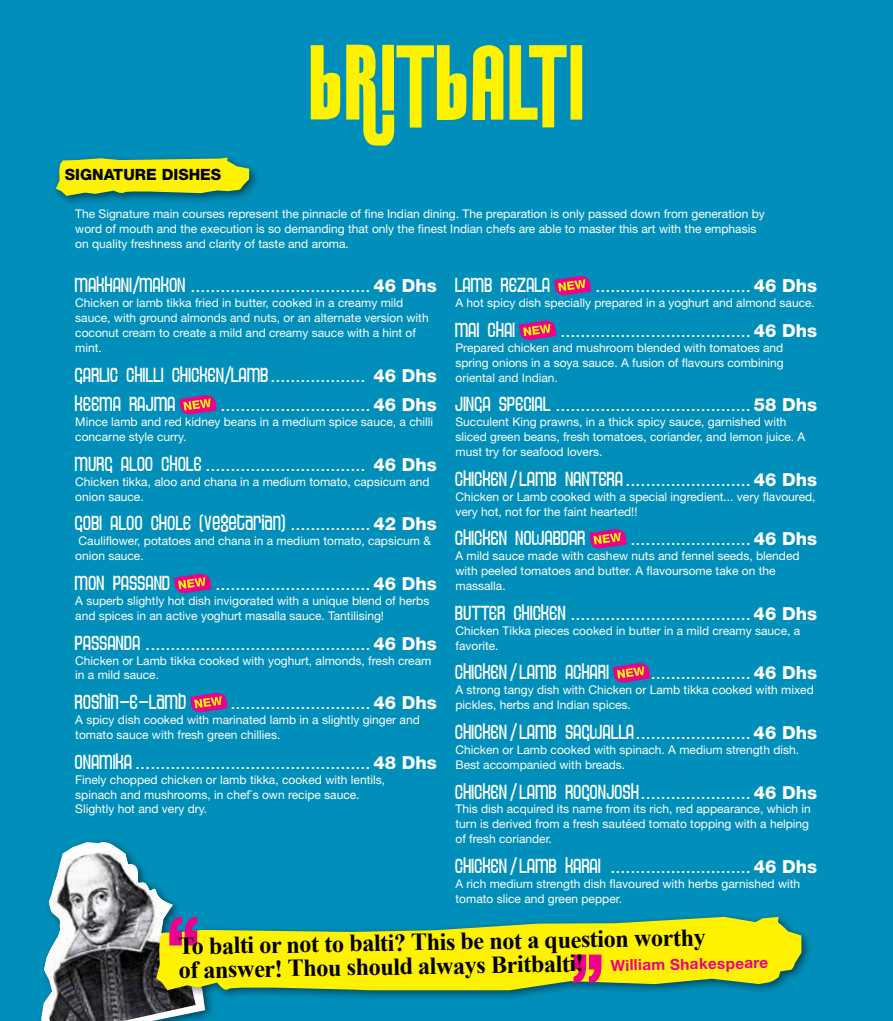
<style>
.page{position:relative;width:893px;height:1021px;background:#fff}
.page>*{position:absolute;margin:0;border:0;box-sizing:border-box;transform-origin:0 0}
.t1{font:700 24.3px/23.9px "Times New Roman";color:#000}
.t2{font:24px/29.7px "Thin";color:#fff}
.t3{font:18px "Helvetica Neue";color:#fff}
.t4{font:800 15.6px "Helvetica Neue";color:#000}
.t5{font:12px/14.9px "Helvetica Neue";color:#fff}
.s1{font-family:"Thin";font-size:24px}
.s2{font-weight:800}
.s3{font-family:"Helvetica Neue";font-size:18px}
.s4{font-family:"Helvetica Neue";font-weight:800;font-size:18px}
.s5{font-family:"Helvetica Neue";font-size:15.3px;color:#ec008c}
</style>
<div class="page">
<div style="left:0;top:0;width:893px;height:1020px;background:#008fba"></div>
<hr style="left:892px;top:0;width:1px;height:1020px;background:#ec008c">
<svg style="left:179px;top:395px;width:38px;height:20px"></svg>
<svg style="left:174px;top:573px;width:37px;height:20px"></svg>
<svg style="left:190px;top:692px;width:38px;height:21px"></svg>
<svg style="left:554px;top:276px;width:37px;height:20px"></svg>
<svg style="left:519px;top:320px;width:37px;height:20px"></svg>
<svg style="left:589px;top:529px;width:38px;height:20px"></svg>
<svg style="left:613px;top:663px;width:37px;height:20px"></svg>
<div style="left:52px;top:153px;width:208px;height:54px;background:#000;opacity:.5"></div>
<svg style="left:56px;top:157px;width:193px;height:39px;background:#ccd81d"></svg>
<svg style="left:311px;top:44px;width:271px;height:102px"></svg>
<div style="left:151px;top:911px;width:661px;height:90px;background:#000;opacity:.5"></div>
<svg style="left:205px;top:916px;width:596px;height:76px;fill:#fff200"></svg>
<svg style="left:41px;top:841px;width:164px;height:179px"></svg>
<svg style="left:574px;top:954px;width:27px;height:29px"></svg>
<h3 class="t4" style="left:65px;top:165px;width:71px">SIGNATURE</h3>
<h3 class="t4" style="left:162px;top:165px;width:50px">DISHES</h3>
<p class="t5" style="left:75px;top:206px;width:691px">The Signature main courses represent the pinnacle of fine Indian dining. The preparation is only passed down from generation by word of mouth and the execution is so demanding that only the finest Indian chefs are able to master this art with the emphasis on quality freshness and clarity of taste and aroma.</p>
<h3 class="t3" style="left:75px;top:275px;width:363px"><span class="s1">MAKHANI/MAKON</span> .................................... <span class="s2">46 Dhs</span></h3>
<p class="t5" style="left:75px;top:295px;width:355px">Chicken or lamb tikka fried in butter, cooked in a creamy mild sauce, with ground almonds and nuts, or an alternate version with coconut cream to create a mild and creamy sauce with a hint of mint.</p>
<h2 class="t2" style="left:75px;top:359px;width:363px">GARLIC CHILLI CHICKEN/LAMB<span class="s3">...................</span> <span class="s4">46 Dhs<br></span>KEEMA RAJMA</h2>
<h3 class="t3" style="left:220px;top:394px;width:218px">.............................. <span class="s2">46 Dhs</span></h3>
<p class="t5" style="left:75px;top:414px;width:359px">Mince lamb and red kidney beans in a medium spice sauce, a chilli concarne style curry.</p>
<h3 class="t3" style="left:75px;top:454px;width:363px"><span class="s1">MURG ALOO CHOLE</span> ................................ <span class="s2">46 Dhs</span></h3>
<p class="t5" style="left:75px;top:474px;width:356px">Chicken tikka, aloo and chana in a medium tomato, capsicum and onion sauce.</p>
<h2 class="t2" style="left:75px;top:508px;width:363px">GOBI ALOO CHOLE (VEGETARIAN) <span class="s3">................</span> <span class="s4">42 Dhs</span></h2>
<p class="t5" style="left:75px;top:533px;width:357px">Cauliflower, potatoes and chana in a medium tomato, capsicum &amp; onion sauce.</p>
<h2 class="t2" style="left:75px;top:567px;width:97px">MON PASSAND</h2>
<h3 class="t3" style="left:215px;top:573px;width:223px">............................... <span class="s2">46 Dhs</span></h3>
<p class="t5" style="left:75px;top:593px;width:356px">A superb slightly hot dish invigorated with a unique blend of herbs and spices in an active yoghurt masalla sauce. Tantilising!</p>
<h3 class="t3" style="left:75px;top:632px;width:363px"><span class="s1">PASSANDA</span> ............................................. <span class="s2">46 Dhs</span></h3>
<p class="t5" style="left:75px;top:652px;width:358px">Chicken or Lamb tikka cooked with yoghurt, almonds, fresh cream in a mild sauce.</p>
<h2 class="t2" style="left:75px;top:686px;width:113px">ROSHIN-E-LAMB</h2>
<h3 class="t3" style="left:230px;top:692px;width:208px">............................ <span class="s2">46 Dhs</span></h3>
<p class="t5" style="left:75px;top:712px;width:346px">A spicy dish cooked with marinated lamb in a slightly ginger and tomato sauce with fresh green chillies.</p>
<h3 class="t3" style="left:75px;top:751px;width:363px"><span class="s1">ONAMIKA</span>............................................... <span class="s2">48 Dhs</span></h3>
<p class="t5" style="left:75px;top:771px;width:311px">Finely chopped chicken or lamb tikka, cooked with lentils, spinach and mushrooms, in chef`s own recipe sauce.<br>Slightly hot and very dry.</p>
<h2 class="t2" style="left:455px;top:269px;width:97px">LAMB REZALA</h2>
<h3 class="t3" style="left:596px;top:275px;width:223px">............................... <span class="s2">46 Dhs</span></h3>
<p class="t5" style="left:455px;top:295px;width:361px">A hot spicy dish specially prepared in a yoghurt and almond sauce.</p>
<h2 class="t2" style="left:455px;top:314px;width:62px">MAI CHAI</h2>
<h3 class="t3" style="left:561px;top:320px;width:258px">...................................... <span class="s2">46 Dhs</span></h3>
<p class="t5" style="left:455px;top:340px;width:330px;text-align:justify">Prepared chicken and mushroom blended with tomatoes and spring onions in a soya sauce. A fusion of flavours combining oriental and Indian.</p>
<h3 class="t3" style="left:455px;top:394px;width:363px"><span class="s1">JINGA SPECIAL</span> ....................................... <span class="s2">58 Dhs</span></h3>
<p class="t5" style="left:455px;top:414px;width:351px">Succulent King prawns, in a thick spicy sauce, garnished with sliced green beans, fresh tomatoes, coriander, and lemon juice. A must try for seafood lovers.</p>
<h3 class="t3" style="left:455px;top:468px;width:363px"><span class="s1">CHICKEN / LAMB NANTERA</span>......................... <span class="s2">46 Dhs</span></h3>
<p class="t5" style="left:455px;top:489px;width:362px">Chicken or Lamb cooked with a special ingredient... very flavoured, very hot, not for the faint hearted!!</p>
<h2 class="t2" style="left:455px;top:522px;width:132px">CHICKEN NOWABDAR</h2>
<h3 class="t3" style="left:631px;top:528px;width:188px">........................ <span class="s2">46 Dhs</span></h3>
<p class="t5" style="left:455px;top:548px;width:346px">A mild sauce made with cashew nuts and fennel seeds, blended with peeled tomatoes and butter. A flavoursome take on the massalla.</p>
<h3 class="t3" style="left:455px;top:602px;width:363px"><span class="s1">BUTTER CHICKEN</span> .................................... <span class="s2">46 Dhs</span></h3>
<p class="t5" style="left:455px;top:623px;width:346px">Chicken Tikka pieces cooked in butter in a mild creamy sauce, a favorite.</p>
<h2 class="t2" style="left:455px;top:656px;width:156px">CHICKEN / LAMB ACHARI</h2>
<h3 class="t3" style="left:651px;top:662px;width:168px">.................... <span class="s2">46 Dhs</span></h3>
<p class="t5" style="left:455px;top:682px;width:360px">A strong tangy dish with Chicken or Lamb tikka cooked with mixed pickles, herbs and Indian spices.</p>
<h3 class="t3" style="left:455px;top:721px;width:363px"><span class="s1">CHICKEN / LAMB SAGWALLA</span>....................... <span class="s2">46 Dhs</span></h3>
<p class="t5" style="left:455px;top:742px;width:345px">Chicken or Lamb cooked with spinach. A medium strength dish.<br>Best accompanied with breads.</p>
<h3 class="t3" style="left:455px;top:781px;width:363px"><span class="s1">CHICKEN / LAMB ROGONJOSH</span>...................... <span class="s2">46 Dhs</span></h3>
<p class="t5" style="left:455px;top:801px;width:357px">This dish acquired its name from its rich, red appearance, which in turn is derived from a fresh sautéed tomato topping with a helping of fresh coriander.</p>
<h3 class="t3" style="left:455px;top:855px;width:363px"><span class="s1">CHICKEN / LAMB KARAI</span> ............................ <span class="s2">46 Dhs</span></h3>
<p class="t5" style="left:455px;top:876px;width:346px">A rich medium strength dish flavoured with herbs garnished with tomato slice and green pepper.</p>
<h1 class="t1" style="left:178px;top:933px;width:592px;rotate:-1deg">To balti or not to balti? This be not a question worthy<br>of answer! Thou should always Britbalti! <span class="s5">William Shakespeare</span></h1>
</div>
